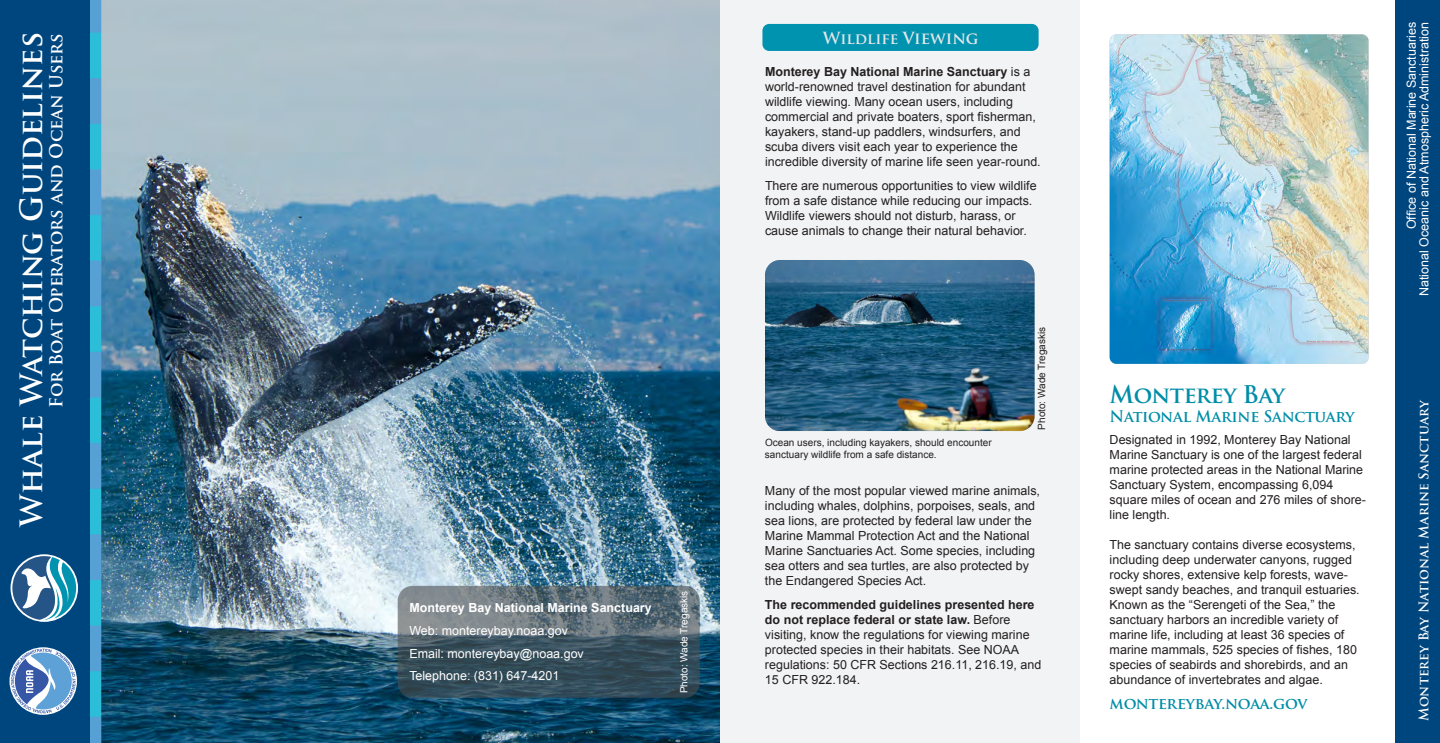
<style>
.page{position:relative;width:1440px;height:743px;background:#fff}
.page>*{position:absolute;margin:0;border:0;box-sizing:border-box;transform-origin:0 0}
.CP_Main_Header{font:700 30px "Trajan Pro";color:#fff}
.CP_Header_4{font:700 22.5px "Trajan Pro";letter-spacing:-.02em;color:#008da8}
.CP_Main_Header-2{font:700 17.5px "Trajan Pro";letter-spacing:-.005em;color:#fff}
.N_Text_White{font:700 16.25px "Trajan Pro";color:#e6e7e9}
.CP_Header_4-2{font:700 15.62px "Trajan Pro";letter-spacing:-.02em;color:#008da8}
.t1{font:700 13.12px "Trajan Pro";color:#fff}
.N_Text_White-2{font:12.5px/15px "Arial";color:#231f20}
.CP_Header_4-3{font:12.5px/15px "Arial";color:#231f20}
.CP_Body_Copy_1{font:12.5px "Arial";color:#fff}
.CP_Body_Copy_1-2{font:700 12.5px "Arial";color:#fff}
.N_Text_White-3{font:10px/12px "Arial";color:#231f20}
.N_Text_White-4{font:10px "Arial";color:#fff}
.s1{font-size:15px}
.s2{font-weight:700}
.s3{font-size:23.75px}
</style>
<div class="page">
<img style="left:101px;top:0;width:619px;height:742px">
<div style="left:720px;top:0;width:360px;height:742px;background:#f2f3f4"></div>
<div style="left:1395px;top:0;width:45px;height:742px;background:#00467e"></div>
<svg style="left:89px;top:0;width:12px;height:742px;background:#369cc7"></svg>
<div style="left:0;top:0;width:89px;height:742px;background:#00467e"></div>
<svg style="left:11px;top:648px;width:65px;height:65px"></svg>
<svg style="left:398px;top:585px;width:302px;height:112px;background:#4f626c"></svg>
<svg style="left:12px;top:556px;width:64px;height:64px;background:#5991b1"></svg>
<img style="left:1110px;top:34px;width:258px;height:330px">
<img style="left:765px;top:260px;width:270px;height:171px">
<div style="left:762px;top:24px;width:277px;height:27px;background:#0093b0;border-radius:7px"></div>
<p class="CP_Main_Header" style="left:13px;top:526px;width:496px;rotate:-90deg">Whale Watching Guidelines</p>
<p class="CP_Body_Copy_1" style="left:1403px;top:229px;width:209px;rotate:-90deg">Office of National Marine Sanctuaries</p>
<p class="CP_Body_Copy_1" style="left:1416px;top:296px;width:275px;rotate:-90deg">National Oceanic and Atmospheric Administration</p>
<p class="N_Text_White" style="left:823px;top:28px;width:157px">W<span class="s1">ildlife</span> Viewing</p>
<p class="CP_Main_Header-2" style="left:45px;top:408px;width:375px;rotate:-90deg">For Boat Operators and Ocean Users</p>
<p class="N_Text_White-2" style="left:765px;top:64px;width:277px"><span class="s2">Monterey Bay National Marine Sanctuary</span> is a world-renowned travel destination for abundant wildlife viewing. Many ocean users, including commercial and private boaters, sport fisherman, kayakers, stand-up paddlers, windsurfers, and scuba divers visit each year to experience the incredible diversity of marine life seen year-round.</p>
<p class="N_Text_White-2" style="left:765px;top:178px;width:273px">There are numerous opportunities to view wildlife from a safe distance while reducing our impacts.<br>Wildlife viewers should not disturb, harass, or cause animals to change their natural behavior.</p>
<p class="N_Text_White-3" style="left:1036px;top:429px;width:104px;rotate:-90deg">Photo: Wade Tregaskis</p>
<p class="CP_Header_4" style="left:1110px;top:381px;width:177px"><span class="s3">M</span>onterey <span class="s3">B</span>ay</p>
<p class="CP_Header_4-2" style="left:1110px;top:407px;width:247px">National Marine Sanctuary</p>
<p class="t1" style="left:1416px;top:720px;width:323px;rotate:-90deg">Monterey Bay National Marine Sanctuary</p>
<p class="CP_Header_4-3" style="left:1110px;top:432px;width:258px">Designated in 1992, Monterey Bay National Marine Sanctuary is one of the largest federal marine protected areas in the National Marine Sanctuary System, encompassing 6,094 square miles of ocean and 276 miles of shore&shy;line length.</p>
<p class="N_Text_White-2" style="left:1110px;top:537px;width:252px">The sanctuary contains diverse ecosystems, including deep underwater canyons, rugged rocky shores, extensive kelp forests, wave&shy;swept sandy beaches, and tranquil estuaries.<br>Known as the “Serengeti of the Sea,” the sanctuary harbors an incredible variety of marine life, including at least 36 species of marine mammals, 525 species of fishes, 180 species of seabirds and shorebirds, and an abundance of invertebrates and algae.</p>
<p class="N_Text_White-3" style="left:765px;top:436px;width:228px">Ocean users, including kayakers, should encounter sanctuary wildlife from a safe distance.</p>
<p class="N_Text_White-2" style="left:765px;top:483px;width:277px">Many of the most popular viewed marine animals, including whales, dolphins, porpoises, seals, and sea lions, are protected by federal law under the Marine Mammal Protection Act and the National Marine Sanctuaries Act. Some species, including sea otters and sea turtles, are also protected by the Endangered Species Act.</p>
<p class="N_Text_White-2" style="left:765px;top:597px;width:278px"><span class="s2">The recommended guidelines presented here do not replace federal or state law.</span> Before visiting, know the regulations for viewing marine protected species in their habitats. See NOAA regulations: 50 CFR Sections 216.11, 216.19, and 15 CFR 922.184.</p>
<p class="N_Text_White-4" style="left:677px;top:693px;width:104px;rotate:-90deg">Photo: Wade Tregaskis</p>
<p class="CP_Body_Copy_1-2" style="left:409px;top:599px;width:244px">Monterey Bay National Marine Sanctuary</p>
<p class="CP_Body_Copy_1" style="left:409px;top:622px;width:160px">Web: montereybay.noaa.gov</p>
<p class="CP_Body_Copy_1" style="left:409px;top:645px;width:176px">Email: montereybay@noaa.gov</p>
<p class="CP_Body_Copy_1" style="left:409px;top:667px;width:152px">Telephone: (831) 647-4201</p>
<p class="CP_Header_4-2" style="left:1110px;top:694px;width:199px">montereybay.noaa.gov</p>
</div>
